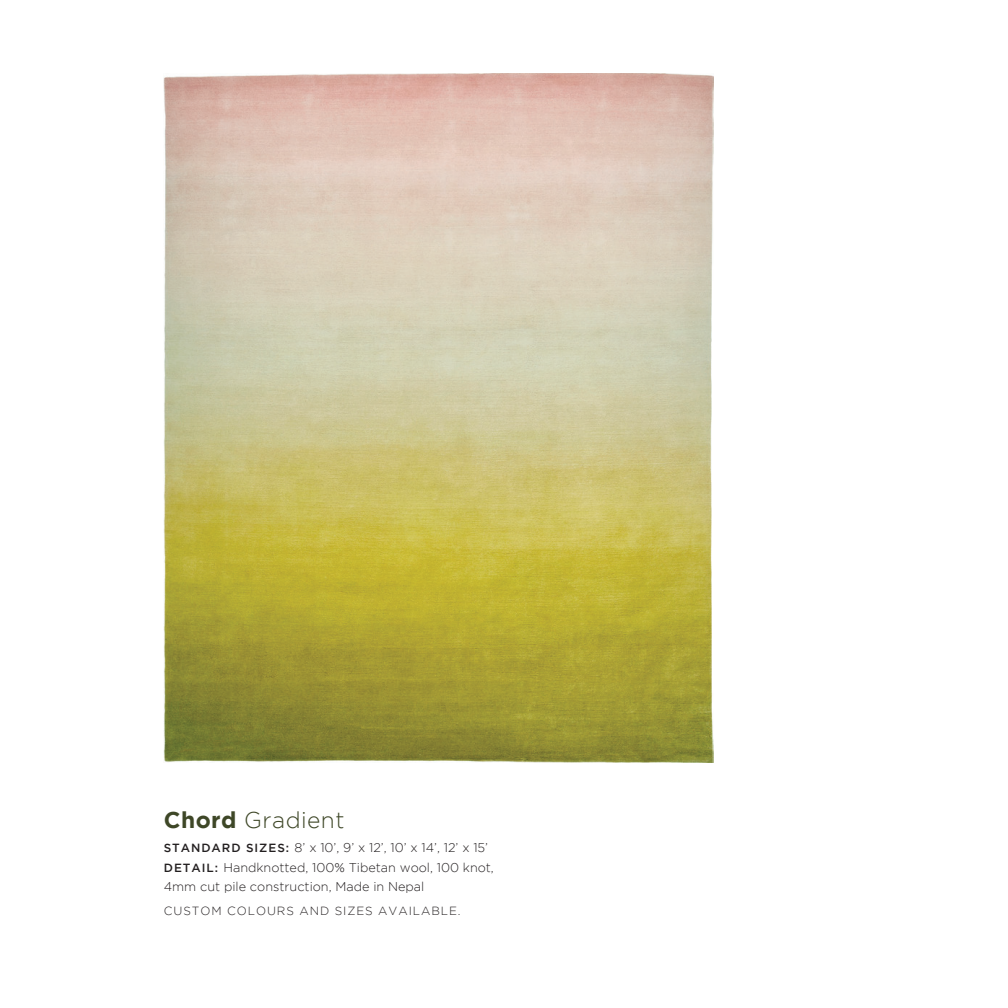
<style>
.page{position:relative;width:1008px;height:1008px;background:#fff}
.page>*{position:absolute;margin:0;border:0;box-sizing:border-box;transform-origin:0 0}
.t1{font:300 22.75px "Gotham";letter-spacing:.02em;color:#3e4727}
.t2{font:300 12.6px/19.2px "Gotham";color:#231f20}
.t3{font:300 11.9px "Gotham";letter-spacing:.08em;color:#231f20}
.s1{font-weight:700}
.s2{font-weight:500;font-size:11.9px}
</style>
<div class="page">
<img style="left:164px;top:74px;width:549px;height:688px">
<h1 class="t1" style="left:164px;top:807px;width:182px"><span class="s1">Chord</span> Gradient</h1>
<p class="t2" style="left:164px;top:838px;width:332px"><span class="s2">STANDARD SIZES:</span> 8’ x 10’, 9’ x 12’, 10’ x 14’, 12’ x 15’<br><span class="s2">DETAIL:</span> Handknotted, 100% Tibetan wool, 100 knot,<br>4mm cut pile construction, Made in Nepal</p>
<p class="t3" style="left:164px;top:905px;width:298px">CUSTOM COLOURS AND SIZES AVAILABLE.</p>
</div>
